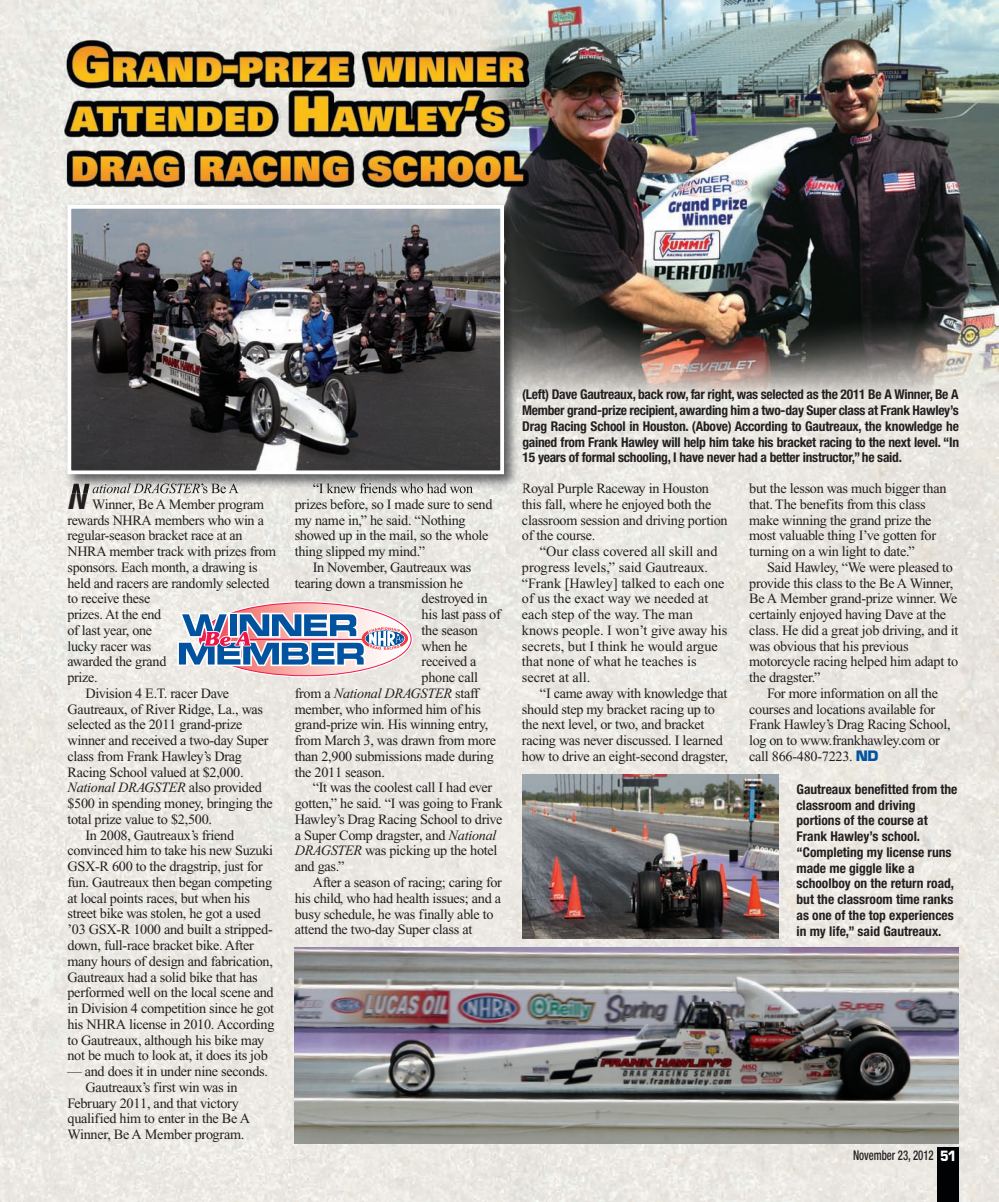
<style>
.page{position:relative;width:999px;height:1202px;background:#fff}
.page>*{position:absolute;margin:0;border:0;box-sizing:border-box;transform-origin:0 0}
.t1{font:italic 700 condensed 33.6px "Helvetica";color:#231f20}
.t2{font:14.25px/15.8px "Times New Roman";letter-spacing:-.02em;color:#231f20}
.t3{font:14.25px/15.8px "Times New Roman";color:#231f20}
.t4{font:italic 14.25px "Times New Roman";letter-spacing:-.02em;color:#231f20}
.t5{font:700 condensed 13.5px/15.8px "Helvetica Neue";color:#231f20;text-align:justify}
.t6{font:500 condensed 13.5px "Helvetica Neue";color:#231f20;scale:.8 1}
.s1{font-style:normal}
.s2{font-style:italic}
.s3{font-family:"Eurostile T";font-weight:900;font-size:15.75px;color:#0153a0}
.s4{font-family:"Eurostile T";font-weight:900;font-stretch:normal;font-size:15.6px;color:#fff}
</style>
<div class="page">
<img style="left:0;top:0;width:999px;height:1202px">
<svg style="left:177px;top:603px;width:234px;height:72px"></svg>
<img style="left:60px;top:198px;width:464px;height:296px">
<img style="left:72px;top:483px;width:18px;height:11px">
<img style="left:127px;top:483px;width:112px;height:10px">
<img style="left:313px;top:483px;width:155px;height:10px">
<svg style="left:522px;top:483px;width:2px;height:10px"></svg>
<img style="left:73px;top:210px;width:426px;height:259px">
<div style="left:68px;top:205px;width:436px;height:269px;border:4px solid #fff"></div>
<img style="left:522px;top:774px;width:256px;height:164px">
<img style="left:295px;top:947px;width:663px;height:196px">
<div style="left:937px;top:1148px;width:21px;height:54px;background:#010203"></div>
<h1 class="t1" style="left:66px;top:477px;width:22px">N</h1>
<p class="t2" style="left:92px;top:497px;width:173px">Winner, Be A Member program</p>
<p class="t2" style="left:68px;top:513px;width:198px">rewards NHRA members who win a</p>
<p class="t2" style="left:67px;top:529px;width:177px">regular-season bracket race at an</p>
<p class="t2" style="left:67px;top:545px;width:210px">NHRA member track with prizes from</p>
<p class="t2" style="left:67px;top:560px;width:192px">sponsors. Each month, a drawing is</p>
<p class="t2" style="left:67px;top:576px;width:204px">held and racers are randomly selected</p>
<p class="t2" style="left:67px;top:592px;width:84px">to receive these</p>
<p class="t2" style="left:67px;top:608px;width:95px">prizes. At the end</p>
<p class="t2" style="left:67px;top:623px;width:86px">of last year, one</p>
<p class="t2" style="left:67px;top:639px;width:85px">lucky racer was</p>
<p class="t2" style="left:67px;top:655px;width:101px">awarded the grand</p>
<p class="t2" style="left:67px;top:671px;width:32px">prize.</p>
<p class="t2" style="left:86px;top:686px;width:145px">Division 4 E.T. racer Dave</p>
<p class="t2" style="left:67px;top:702px;width:197px">Gautreaux, of River Ridge, La., was</p>
<p class="t2" style="left:67px;top:718px;width:176px">selected as the 2011 grand-prize</p>
<p class="t2" style="left:67px;top:734px;width:203px">winner and received a two-day Super</p>
<p class="t2" style="left:67px;top:749px;width:176px">class from Frank Hawley’s Drag</p>
<p class="t2" style="left:67px;top:765px;width:178px">Racing School valued at $2,000.</p>
<p class="t4" style="left:67px;top:782px;width:196px">National DRAGSTER <span class="s1">also provided</span></p>
<p class="t2" style="left:67px;top:797px;width:207px">$500 in spending money, bringing the</p>
<p class="t2" style="left:67px;top:812px;width:146px">total prize value to $2,500.</p>
<p class="t2" style="left:85px;top:828px;width:150px">In 2008, Gautreaux’s friend</p>
<p class="t2" style="left:67px;top:844px;width:207px">convinced him to take his new Suzuki</p>
<p class="t2" style="left:67px;top:860px;width:197px">GSX-R 600 to the dragstrip, just for</p>
<p class="t2" style="left:67px;top:875px;width:206px">fun. Gautreaux then began competing</p>
<p class="t2" style="left:67px;top:891px;width:184px">at local points races, but when his</p>
<p class="t2" style="left:67px;top:907px;width:195px">street bike was stolen, he got a used</p>
<p class="t2" style="left:67px;top:923px;width:207px">’03 GSX-R 1000 and built a stripped-</p>
<p class="t2" style="left:67px;top:938px;width:188px">down, full-race bracket bike. After</p>
<p class="t2" style="left:67px;top:954px;width:207px">many hours of design and fabrication,</p>
<p class="t2" style="left:67px;top:970px;width:192px">Gautreaux had a solid bike that has</p>
<p class="t2" style="left:67px;top:986px;width:208px">performed well on the local scene and</p>
<p class="t2" style="left:67px;top:1001px;width:208px">in Division 4 competition since he got</p>
<p class="t2" style="left:67px;top:1017px;width:209px">his NHRA license in 2010. According</p>
<p class="t2" style="left:67px;top:1033px;width:198px">to Gautreaux, although his bike may</p>
<p class="t2" style="left:67px;top:1049px;width:202px">not be much to look at, it does its job</p>
<p class="t2" style="left:67px;top:1064px;width:202px">— and does it in under nine seconds.</p>
<p class="t2" style="left:85px;top:1080px;width:154px">Gautreaux’s first win was in</p>
<p class="t2" style="left:67px;top:1096px;width:173px">February 2011, and that victory</p>
<p class="t2" style="left:67px;top:1112px;width:184px">qualified him to enter in the Be A</p>
<p class="t2" style="left:67px;top:1127px;width:178px">Winner, Be A Member program.</p>
<p class="t2" style="left:295px;top:497px;width:199px">prizes before, so I made sure to send my name in,” he said. “Nothing showed up in the mail, so the whole thing slipped my mind.”</p>
<p class="t2" style="left:313px;top:560px;width:160px">In November, Gautreaux was</p>
<p class="t2" style="left:295px;top:576px;width:170px">tearing down a transmission he</p>
<p class="t2" style="left:422px;top:592px;width:67px">destroyed in</p>
<p class="t2" style="left:422px;top:608px;width:81px">his last pass of</p>
<p class="t2" style="left:422px;top:623px;width:58px">the season</p>
<p class="t2" style="left:422px;top:639px;width:47px">when he</p>
<p class="t2" style="left:422px;top:655px;width:56px">received a</p>
<p class="t2" style="left:422px;top:671px;width:58px">phone call</p>
<p class="t4" style="left:295px;top:688px;width:186px"><span class="s1">from a</span> National DRAGSTER <span class="s1">staff</span></p>
<p class="t2" style="left:295px;top:702px;width:188px">member, who informed him of his</p>
<p class="t2" style="left:295px;top:718px;width:195px">grand-prize win. His winning entry,</p>
<p class="t2" style="left:295px;top:734px;width:203px">from March 3, was drawn from more</p>
<p class="t2" style="left:295px;top:749px;width:201px">than 2,900 submissions made during</p>
<p class="t2" style="left:295px;top:765px;width:92px">the 2011 season.</p>
<p class="t2" style="left:313px;top:781px;width:181px">“It was the coolest call I had ever</p>
<p class="t2" style="left:295px;top:797px;width:209px">gotten,” he said. “I was going to Frank</p>
<p class="t2" style="left:295px;top:812px;width:209px">Hawley’s Drag Racing School to drive</p>
<p class="t2" style="left:295px;top:828px;width:203px">a Super Comp dragster, and <span class="s2">National</span></p>
<p class="t2" style="left:295px;top:844px;width:204px"><span class="s2">DRAGSTER</span> was picking up the hotel</p>
<p class="t2" style="left:295px;top:860px;width:51px">and gas.”</p>
<p class="t2" style="left:313px;top:875px;width:191px">After a season of racing; caring for</p>
<p class="t2" style="left:295px;top:891px;width:208px">his child, who had health issues; and a</p>
<p class="t2" style="left:295px;top:907px;width:200px">busy schedule, he was finally able to</p>
<p class="t2" style="left:295px;top:923px;width:179px">attend the two-day Super class at</p>
<p class="t5" style="left:522px;top:388px;width:439px">(Left) Dave Gautreaux, back row, far right, was selected as the 2011 Be A Winner, Be A Member grand-prize recipient, awarding him a two-day Super class at Frank Hawley’s Drag Racing School in Houston. (Above) According to Gautreaux, the knowledge he gained from Frank Hawley will help him take his bracket racing to the next level. “In 15 years of formal schooling, I have never had a better instructor,”he said.</p>
<p class="t2" style="left:522px;top:482px;width:207px">Royal Purple Raceway in Houston this fall, where he enjoyed both the classroom session and driving portion of the course.</p>
<p class="t3" style="left:522px;top:545px;width:207px;text-indent:18px">“Our class covered all skill and progress levels,” said Gautreaux. “Frank [Hawley] talked to each one of us the exact way we needed at each step of the way. The man knows people. I won’t give away his secrets, but I think he would argue that none of what he teaches is secret at all.</p>
<p class="t2" style="left:522px;top:686px;width:208px;text-indent:18px">“I came away with knowledge that should step my bracket racing up to the next level, or two, and bracket racing was never discussed. I learned how to drive an eight-second dragster,</p>
<p class="t2" style="left:749px;top:482px;width:199px">but the lesson was much bigger than that. The benefits from this class make winning the grand prize the most valuable thing I’ve gotten for turning on a win light to date.”</p>
<p class="t2" style="left:749px;top:560px;width:211px;text-indent:18px">Said Hawley, “We were pleased to provide this class to the Be A Winner,<br>Be A Member grand-prize winner. We certainly enjoyed having Dave at the class. He did a great job driving, and it was obvious that his previous motorcycle racing helped him adapt to the dragster.”</p>
<p class="t2" style="left:749px;top:686px;width:203px;text-indent:18px">For more information on all the courses and locations available for<br>Frank Hawley’s Drag Racing School, log on to www.frankhawley.com or call 866-480-7223. <span class="s3">ND</span></p>
<p class="t5" style="left:797px;top:782px;width:163px;text-align:left">Gautreaux benefitted from the classroom and driving portions of the course at<br>Frank Hawley’s school. “Completing my license runs made me giggle like a schoolboy on the return road, but the classroom time ranks as one of the top experiences in my life,” said Gautreaux.</p>
<p class="t6" style="left:853px;top:1150px;width:131px">November 23, 2012 <span class="s4">51</span></p>
</div>
